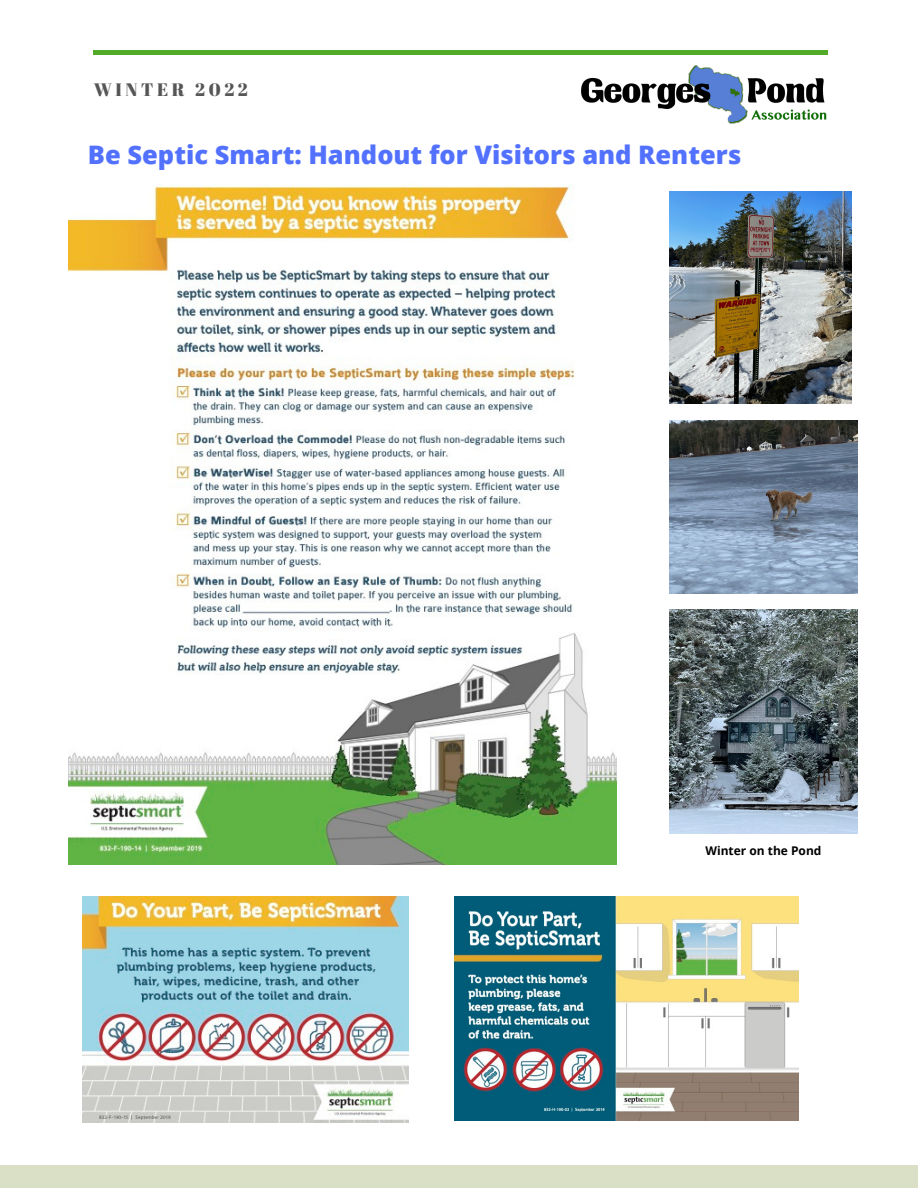
<style>
.page{position:relative;width:918px;height:1188px;background:#fff}
.page>*{position:absolute;margin:0;border:0;box-sizing:border-box;transform-origin:0 0}
.t1{font:800 25.5px "Open Sans";color:#5271ff}
.t2{font:18px "Abril Fatface";letter-spacing:.2em;color:#565656}
.t3{font:700 12px "Open Sans";color:#000}
</style>
<div class="page">
<div style="left:0;top:1165px;width:918px;height:23px;background:#dae0c6"></div>
<hr style="left:93px;top:50px;width:734px;height:4px;background:#52ab28">
<img style="left:581px;top:65px;width:246px;height:59px">
<img style="left:83px;top:896px;width:325px;height:226px">
<img style="left:455px;top:896px;width:344px;height:225px">
<img style="left:670px;top:191px;width:182px;height:213px">
<img style="left:670px;top:420px;width:188px;height:174px">
<img style="left:68px;top:184px;width:548px;height:681px">
<img style="left:670px;top:610px;width:188px;height:224px">
<p class="t2" style="left:94px;top:77px;width:156px">WINTER 2022</p>
<p class="t1" style="left:88px;top:136px;width:655px">Be Septic Smart: Handout for Visitors and Renters</p>
<p class="t3" style="left:706px;top:842px;width:117px">Winter on the Pond</p>
</div>
